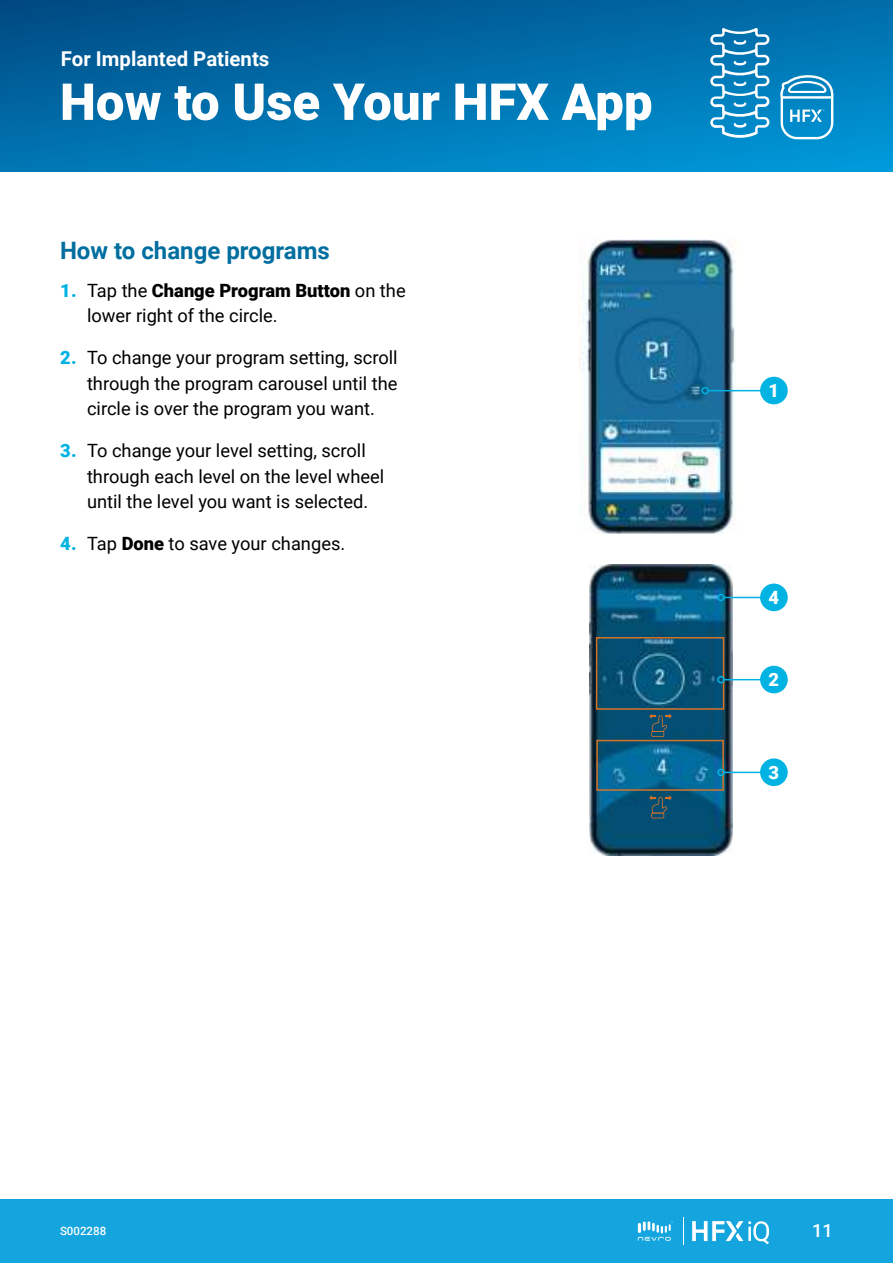
<style>
.page{position:relative;width:893px;height:1263px;background:#fff}
.page>*{position:absolute;margin:0;border:0;box-sizing:border-box;transform-origin:0 0}
.t1{font:900 51px "Roboto";color:#fff}
.t2{font:700 24px "Roboto";color:#006e9f}
.t3{font:700 20.4px "Roboto";color:#fff}
.t4{font:18.3px/25.5px "Roboto";color:#000101}
.t5{font:900 18.3px "Roboto";color:#fff}
.t6{font:500 18.3px "Roboto";color:#fff}
.t7{font:500 11.55px "Roboto";color:#fff}
.s1{font-weight:900;color:#00b3e2}
.s2{font-weight:900}
</style>
<div class="page">
<svg style="left:0;top:0;width:893px;height:171px;background:#0070ac"></svg>
<div style="left:0;top:1198px;width:893px;height:65px;background:#14a4de"></div>
<svg style="left:638px;top:1221px;width:35px;height:20px"></svg>
<svg style="left:683px;top:1217px;width:1px;height:28px"></svg>
<svg style="left:692px;top:1221px;width:77px;height:23px"></svg>
<img style="left:589px;top:564px;width:143px;height:292px">
<svg style="left:649px;top:714px;width:23px;height:23px"></svg>
<svg style="left:649px;top:795px;width:23px;height:23px"></svg>
<div style="left:596px;top:637px;width:128px;height:73px;border:2px solid #d77328"></div>
<div style="left:596px;top:740px;width:128px;height:51px;border:2px solid #d77328"></div>
<hr style="left:724px;top:772px;width:50px;height:1px;background:#00b3e2">
<div style="left:717px;top:769px;width:8px;height:7px;border:2px solid #00b3e2;border-radius:50%"></div>
<div style="left:760px;top:758px;width:28px;height:28px;background:#00b3e2;border-radius:50%"></div>
<hr style="left:724px;top:679px;width:50px;height:1px;background:#00b3e2">
<div style="left:717px;top:676px;width:8px;height:7px;border:2px solid #00b3e2;border-radius:50%"></div>
<div style="left:760px;top:666px;width:28px;height:27px;background:#00b3e2;border-radius:50%"></div>
<hr style="left:724px;top:597px;width:50px;height:1px;background:#00b3e2">
<div style="left:717px;top:594px;width:8px;height:7px;border:2px solid #00b3e2;border-radius:50%"></div>
<div style="left:760px;top:584px;width:28px;height:27px;background:#00b3e2;border-radius:50%"></div>
<img style="left:579px;top:239px;width:163px;height:294px">
<hr style="left:708px;top:390px;width:66px;height:1px;background:#00b3e2">
<div style="left:701px;top:387px;width:8px;height:7px;border:2px solid #00b3e2;border-radius:50%"></div>
<div style="left:760px;top:377px;width:28px;height:27px;background:#00b3e2;border-radius:50%"></div>
<svg style="left:710px;top:28px;width:60px;height:111px"></svg>
<svg style="left:780px;top:75px;width:54px;height:64px"></svg>
<p class="t3" style="left:61px;top:50px;width:210px">For Implanted Patients</p>
<h1 class="t1" style="left:60px;top:81px;width:594px">How to Use Your HFX App</h1>
<h2 class="t2" style="left:60px;top:240px;width:271px">How to change programs</h2>
<p class="t4" style="left:87px;top:279px;width:320px;text-indent:-27px"><span class="s1">1.</span> Tap the <span class="s2">Change Program Button</span> on the lower right of the circle.</p>
<p class="t4" style="left:87px;top:346px;width:312px;text-align:justify;text-indent:-27px"><span class="s1">2.</span> To change your program setting, scroll through the program carousel until the circle is over the program you want.</p>
<p class="t4" style="left:87px;top:439px;width:299px;text-indent:-27px"><span class="s1">3.</span> To change your level setting, scroll through each level on the level wheel until the level you want is selected.</p>
<p class="t4" style="left:60px;top:532px;width:286px"><span class="s1">4.</span> Tap <span class="s2">Done</span> to save your changes.</p>
<p class="t5" style="left:769px;top:383px;width:12px">1</p>
<p class="t5" style="left:769px;top:590px;width:12px">4</p>
<p class="t5" style="left:769px;top:672px;width:12px">2</p>
<p class="t5" style="left:769px;top:765px;width:12px">3</p>
<p class="t7" style="left:60px;top:1226px;width:48px">S002288</p>
<p class="t6" style="left:812px;top:1223px;width:22px">11</p>
</div>
